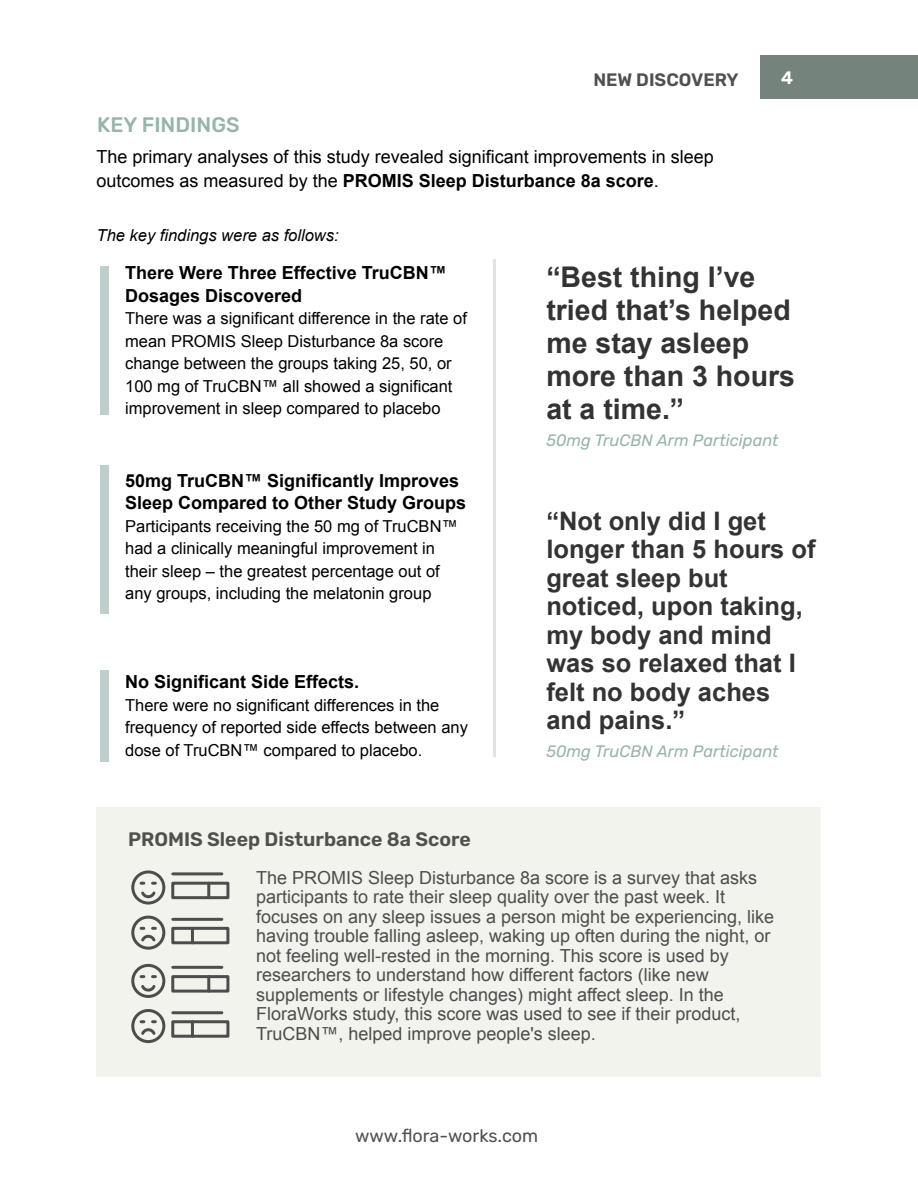
<style>
.page{position:relative;width:918px;height:1188px;background:#fff}
.page>*{position:absolute;margin:0;border:0;box-sizing:border-box;transform-origin:0 0}
.t1{font:700 28.5px/33px "Arial";color:#333}
.t2{font:700 25.5px/28.5px "Arial";color:#333}
.t3{font:500 21px "Rubik";color:#96b5a7}
.t4{font:600 19.5px "Rubik";color:#50504c}
.t5{font:18px/19.5px "Arial";color:#4d4d4d}
.t6{font:700 18px/22.5px "Arial";color:#000}
.t7{font:18px/24px "Arial";color:#000}
.t8{font:18px "Rubik";color:#50504c}
.t9{font:600 18px "Rubik";color:#50504c}
.t10{font:600 18px "Rubik";color:#fff}
.t11{font:16.5px/22.5px "Arial";color:#000}
.t12{font:italic 16.5px "Rubik";color:#96b5a7}
.t13{font:italic 16.5px "Arial";color:#000}
.s1{font-weight:700}
</style>
<div class="page">
<div style="left:97px;top:807px;width:724px;height:270px;background:#f3f3ee"></div>
<div style="left:760px;top:55px;width:158px;height:44px;background:#74847c"></div>
<div style="left:100px;top:266px;width:9px;height:149px;background:#bececc"></div>
<div style="left:100px;top:465px;width:9px;height:149px;background:#bececc"></div>
<div style="left:100px;top:671px;width:9px;height:91px;background:#bececc"></div>
<hr style="left:493px;top:259px;width:3px;height:498px;background:#e3e3e3">
<div style="left:131px;top:870px;width:34px;height:35px;border:3px solid #4d4d4d;border-radius:50%"></div>
<svg style="left:139px;top:882px;width:19px;height:18px"></svg>
<div style="left:171px;top:882px;width:58px;height:17px;border:3px solid #4d4d4d"></div>
<hr style="left:207px;top:883px;width:3px;height:15px;background:#4d4d4d">
<div style="left:131px;top:916px;width:34px;height:34px;border:3px solid #4d4d4d;border-radius:50%"></div>
<svg style="left:139px;top:927px;width:19px;height:17px"></svg>
<div style="left:171px;top:927px;width:58px;height:17px;border:3px solid #4d4d4d"></div>
<hr style="left:191px;top:928px;width:3px;height:15px;background:#4d4d4d">
<hr style="left:173px;top:872px;width:49px;height:3px;background:#4d4d4d">
<hr style="left:173px;top:918px;width:49px;height:3px;background:#4d4d4d">
<div style="left:131px;top:964px;width:34px;height:34px;border:3px solid #4d4d4d;border-radius:50%"></div>
<svg style="left:139px;top:975px;width:19px;height:18px"></svg>
<div style="left:171px;top:975px;width:58px;height:18px;border:3px solid #4d4d4d"></div>
<hr style="left:207px;top:977px;width:3px;height:14px;background:#4d4d4d">
<div style="left:131px;top:1009px;width:34px;height:34px;border:3px solid #4d4d4d;border-radius:50%"></div>
<svg style="left:139px;top:1020px;width:19px;height:17px"></svg>
<div style="left:171px;top:1020px;width:58px;height:18px;border:3px solid #4d4d4d"></div>
<hr style="left:191px;top:1022px;width:3px;height:14px;background:#4d4d4d">
<hr style="left:173px;top:966px;width:49px;height:3px;background:#4d4d4d">
<hr style="left:173px;top:1011px;width:49px;height:3px;background:#4d4d4d">
<p class="t3" style="left:97px;top:113px;width:144px">KEY FINDINGS</p>
<p class="t9" style="left:593px;top:69px;width:147px">NEW DISCOVERY</p>
<p class="t10" style="left:781px;top:68px;width:14px">4</p>
<p class="t7" style="left:97px;top:144px;width:619px">The primary analyses of this study revealed significant improvements in sleep outcomes as measured by the <span class="s1">PROMIS Sleep Disturbance 8a score</span>.</p>
<p class="t13" style="left:97px;top:225px;width:244px">The key findings were as follows:</p>
<p class="t6" style="left:125px;top:262px;width:323px">There Were Three Effective TruCBN™<br>Dosages Discovered</p>
<p class="t11" style="left:125px;top:308px;width:343px">There was a significant difference in the rate of mean PROMIS Sleep Disturbance 8a score change between the groups taking 25, 50, or 100 mg of TruCBN™ all showed a significant improvement in sleep compared to placebo</p>
<p class="t6" style="left:125px;top:470px;width:343px">50mg TruCBN™ Significantly Improves<br>Sleep Compared to Other Study Groups</p>
<p class="t11" style="left:125px;top:515px;width:334px">Participants receiving the 50 mg of TruCBN™ had a clinically meaningful improvement in their sleep – the greatest percentage out of any groups, including the melatonin group</p>
<p class="t6" style="left:125px;top:671px;width:236px">No Significant Side Effects.</p>
<p class="t11" style="left:125px;top:694px;width:344px">There were no significant differences in the frequency of reported side effects between any dose of TruCBN™ compared to placebo.</p>
<p class="t4" style="left:128px;top:829px;width:344px">PROMIS Sleep Disturbance 8a Score</p>
<h1 class="t1" style="left:546px;top:261px;width:250px">“Best thing I’ve tried that’s helped me stay asleep more than 3 hours at a time.”</h1>
<p class="t12" style="left:546px;top:431px;width:234px">50mg TruCBN Arm Participant</p>
<h2 class="t2" style="left:546px;top:508px;width:271px">“Not only did I get longer than 5 hours of great sleep but noticed, upon taking, my body and mind was so relaxed that I felt no body aches and pains.”</h2>
<p class="t12" style="left:546px;top:742px;width:234px">50mg TruCBN Arm Participant</p>
<p class="t5" style="left:256px;top:868px;width:520px">The PROMIS Sleep Disturbance 8a score is a survey that asks participants to rate their sleep quality over the past week. It focuses on any sleep issues a person might be experiencing, like having trouble falling asleep, waking up often during the night, or not feeling well-rested in the morning. This score is used by researchers to understand how different factors (like new supplements or lifestyle changes) might affect sleep. In the FloraWorks study, this score was used to see if their product, TruCBN™, helped improve people's sleep.</p>
<p class="t8" style="left:355px;top:1126px;width:185px">www.flora-works.com</p>
</div>
